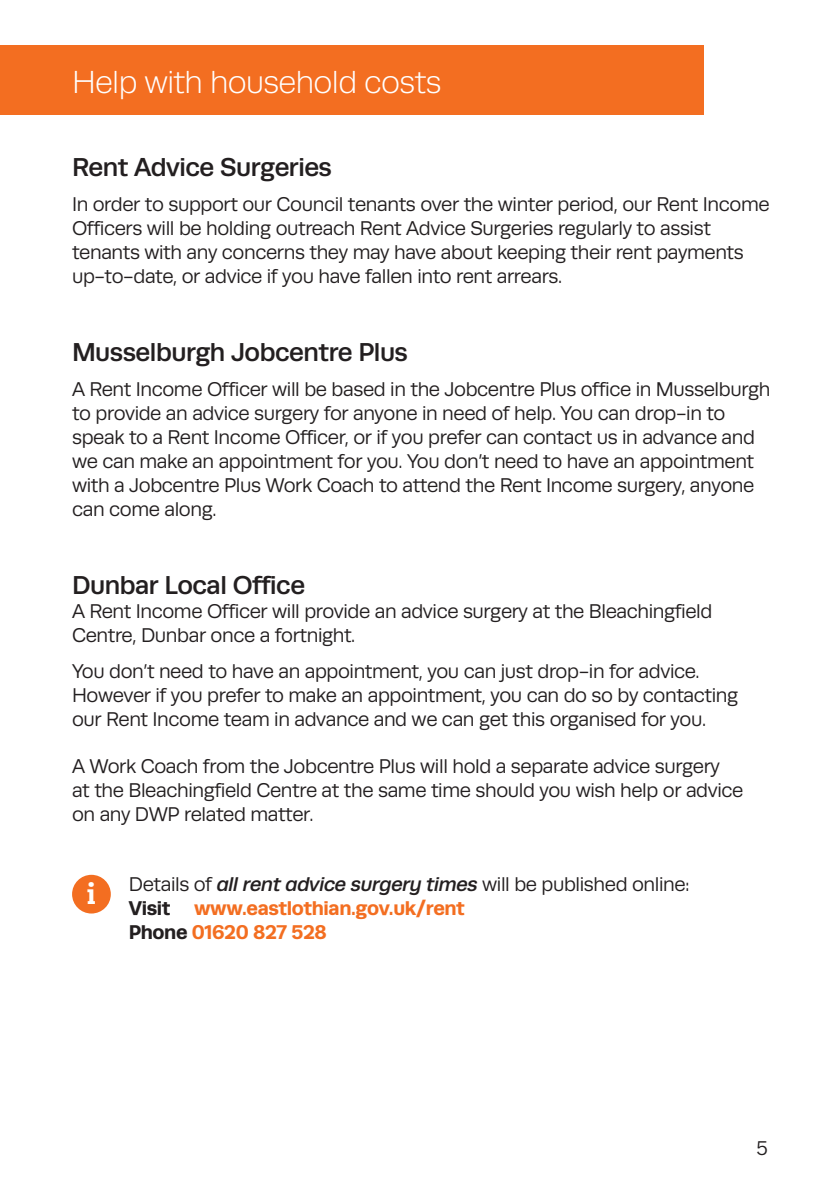
<style>
.page{position:relative;width:840px;height:1191px;background:#fff}
.page>*{position:absolute;margin:0;border:0;box-sizing:border-box;transform-origin:0 0}
.t1{font:300 32px "Runda";letter-spacing:-.02em;color:#fff}
.t2{font:800 28px "Caecilia LT Pro 85";color:#fff}
.t3{font:500 26px "Runda";letter-spacing:-.02em;color:#231f20}
.t4{font:20px/24px "Runda";letter-spacing:-.02em;color:#231f20}
.t5{font:700 20px "Runda";letter-spacing:-.02em;color:#f36e21}
.s1{font-weight:500;font-style:italic}
.s2{font-weight:700}
.s3{font-weight:700;color:#f36e21}
.s4{color:#231f20}
</style>
<div class="page">
<div style="left:0;top:45px;width:703px;height:70px;background:#f36e21"></div>
<div style="left:72px;top:874px;width:39px;height:39px;background:#f36e21;border-radius:50%"></div>
<p class="t1" style="left:72px;top:64px;width:371px">Help with household costs</p>
<p class="t3" style="left:72px;top:152px;width:261px">Rent Advice Surgeries</p>
<p class="t4" style="left:72px;top:192px;width:698px">In order to support our Council tenants over the winter period, our Rent Income Officers will be holding outreach Rent Advice Surgeries regularly to assist tenants with any concerns they may have about keeping their rent payments up-to-date, or advice if you have fallen into rent arrears.</p>
<p class="t3" style="left:72px;top:337px;width:337px">Musselburgh Jobcentre Plus</p>
<p class="t4" style="left:72px;top:377px;width:699px">A Rent Income Officer will be based in the Jobcentre Plus office in Musselburgh to provide an advice surgery for anyone in need of help. You can drop-in to speak to a Rent Income Officer, or if you prefer can contact us in advance and we can make an appointment for you. You don’t need to have an appointment with a Jobcentre Plus Work Coach to attend the Rent Income surgery, anyone can come along.</p>
<p class="t3" style="left:72px;top:570px;width:234px">Dunbar Local Office</p>
<p class="t4" style="left:72px;top:599px;width:641px">A Rent Income Officer will provide an advice surgery at the Bleachingfield<br>Centre, Dunbar once a fortnight.</p>
<p class="t4" style="left:72px;top:659px;width:667px">You don’t need to have an appointment, you can just drop-in for advice.<br>However if you prefer to make an appointment, you can do so by contacting our Rent Income team in advance and we can get this organised for you.</p>
<p class="t4" style="left:72px;top:754px;width:672px">A Work Coach from the Jobcentre Plus will hold a separate advice surgery<br>at the Bleachingfield Centre at the same time should you wish help or advice on any DWP related matter.</p>
<p class="t2" style="left:87px;top:874px;width:11px">i</p>
<p class="t4" style="left:129px;top:872px;width:562px">Details of <span class="s1">all rent advice surgery times</span> will be published online:<br><span class="s2">Visit</span> <span class="s3">www.eastlothian.gov.uk/rent</span></p>
<p class="t5" style="left:129px;top:920px;width:199px"><span class="s4">Phone</span> 01620 827 528</p>
<p class="t4" style="left:756px;top:1136px;width:13px">5</p>
</div>
